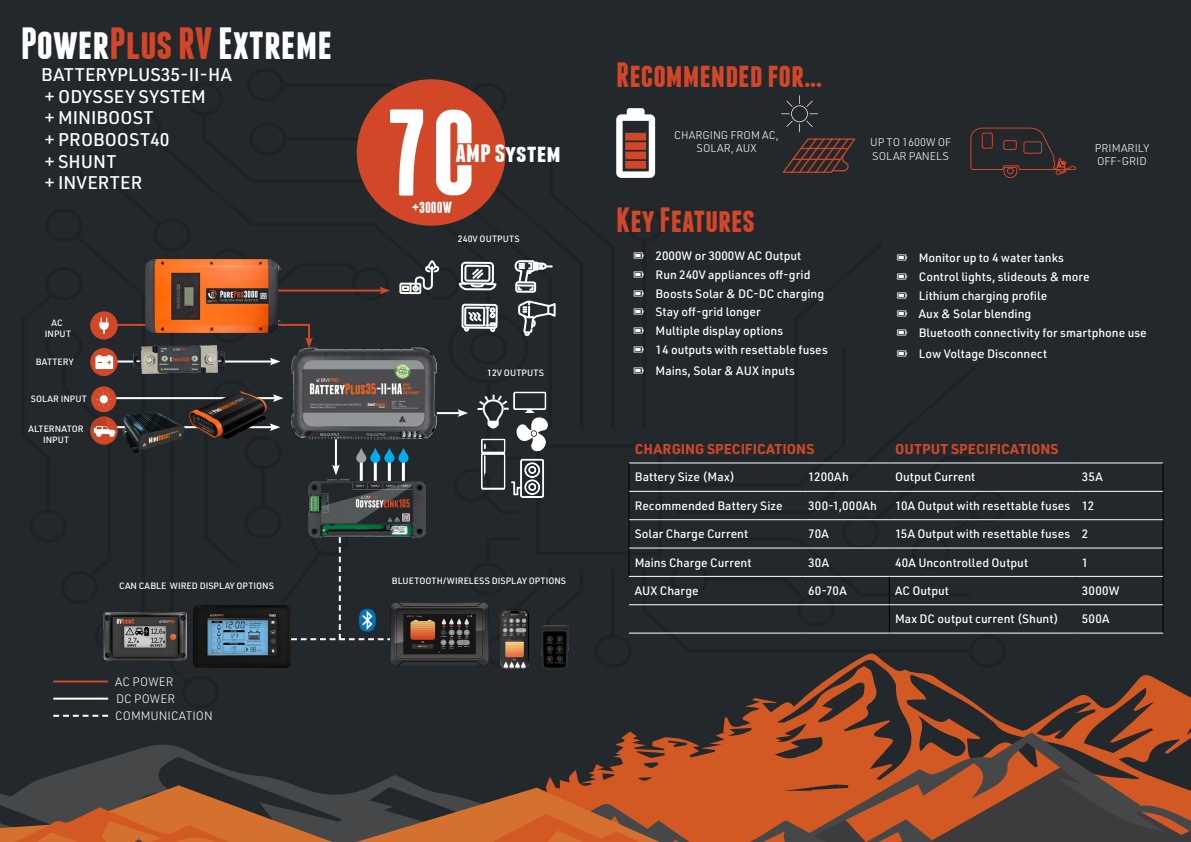
<style>
.page{position:relative;width:1191px;height:842px;background:#fff}
.page>*{position:absolute;margin:0;border:0;box-sizing:border-box;transform-origin:0 0}
.t1{font:700 123px "Franchise";color:#fff}
.t2{font:700 45px "Franchise";color:#fff}
.t3{font:700 35px "Franchise";color:#d14728}
.t4{font:700 25px "Franchise";color:#fff;scale:1.19 1}
.t5{font:500 18px/21.6px "URWDIN";letter-spacing:.005em;color:#fff}
.t6{font:700 16px "Franchise";color:#fff}
.t7{font:700 14px "URWDIN";letter-spacing:.005em;color:#d14728}
.t8{font:500 12px/18.6px "URWDIN";color:#fff}
.t9{font:300 12px/17.3px "URWDIN";color:#fff}
.t10{font:500 12px "URWDIN";letter-spacing:.025em;color:#fff}
.t11{font:300 11px/13.2px "URWDIN";color:#fff}
.t12{font:500 9px/10.8px "URWDIN";color:#fff;text-align:center}
.s1{color:#d14728}
</style>
<div class="page">
<div style="left:0;top:0;width:1191px;height:742px;background:#22282c"></div>
<div style="left:21px;top:68px;width:985px;height:641px;background:#22282c"></div>
<svg style="left:546px;top:652px;width:645px;height:114px;background:#4d3429"></svg>
<svg style="left:0;top:742px;width:557px;height:43px;background:#272c30"></svg>
<svg style="left:92px;top:766px;width:713px;height:19px;background:#5c3b2d"></svg>
<svg style="left:805px;top:732px;width:386px;height:110px;background:#83482e"></svg>
<svg style="left:0;top:785px;width:857px;height:18px;background:#7a4831"></svg>
<svg style="left:0;top:803px;width:1118px;height:39px;background:#985531"></svg>
<svg style="left:616px;top:108px;width:39px;height:70px"></svg>
<svg style="left:781px;top:95px;width:37px;height:37px"></svg>
<svg style="left:782px;top:138px;width:73px;height:35px;background:#4c2f2a"></svg>
<svg style="left:970px;top:127px;width:106px;height:96px;background:#2b292b"></svg>
<div style="left:357px;top:79px;width:149px;height:147px;background:#d14728;border-radius:50%"></div>
<svg style="left:436px;top:110px;width:35px;height:85px"></svg>
<hr style="left:629px;top:463px;width:173px;height:1px;background:#fff">
<hr style="left:802px;top:463px;width:87px;height:1px;background:#fff">
<hr style="left:889px;top:463px;width:187px;height:1px;background:#fff">
<hr style="left:1076px;top:463px;width:87px;height:1px;background:#fff">
<svg style="left:889px;top:577px;width:1px;height:56px"></svg>
<svg style="left:1162px;top:463px;width:1px;height:170px"></svg>
<hr style="left:629px;top:491px;width:173px;height:1px;background:#fff">
<hr style="left:802px;top:491px;width:87px;height:1px;background:#fff">
<hr style="left:889px;top:491px;width:187px;height:1px;background:#fff">
<hr style="left:1076px;top:491px;width:86px;height:1px;background:#fff">
<hr style="left:629px;top:519px;width:173px;height:1px;background:#fff">
<hr style="left:802px;top:519px;width:87px;height:1px;background:#fff">
<hr style="left:889px;top:519px;width:187px;height:1px;background:#fff">
<hr style="left:1076px;top:519px;width:86px;height:1px;background:#fff">
<hr style="left:629px;top:548px;width:173px;height:1px;background:#fff">
<hr style="left:802px;top:548px;width:87px;height:1px;background:#fff">
<hr style="left:889px;top:548px;width:187px;height:1px;background:#fff">
<hr style="left:1076px;top:548px;width:86px;height:1px;background:#fff">
<hr style="left:629px;top:576px;width:173px;height:1px;background:#fff">
<hr style="left:802px;top:576px;width:87px;height:1px;background:#fff">
<hr style="left:889px;top:576px;width:187px;height:1px;background:#fff">
<hr style="left:1076px;top:576px;width:86px;height:1px;background:#fff">
<hr style="left:629px;top:605px;width:173px;height:1px;background:#fff">
<hr style="left:802px;top:605px;width:87px;height:1px;background:#fff">
<hr style="left:889px;top:605px;width:187px;height:1px;background:#fff">
<hr style="left:1076px;top:605px;width:86px;height:1px;background:#fff">
<hr style="left:629px;top:633px;width:173px;height:1px;background:#fff">
<hr style="left:802px;top:633px;width:87px;height:1px;background:#fff">
<hr style="left:889px;top:633px;width:187px;height:1px;background:#fff">
<hr style="left:1076px;top:633px;width:87px;height:1px;background:#fff">
<hr style="left:437px;top:412px;width:24px;height:2px;background:#fff">
<svg style="left:457px;top:409px;width:11px;height:8px"></svg>
<svg style="left:475px;top:391px;width:187px;height:185px;background:#2d3336"></svg>
<img style="left:541px;top:625px;width:27px;height:44px">
<img style="left:500px;top:609px;width:28px;height:59px">
<svg style="left:53px;top:259px;width:386px;height:460px;background:#2a2e32"></svg>
<div style="left:399px;top:283px;width:22px;height:11px;border:2px solid #fff"></div>
<svg style="left:463px;top:307px;width:33px;height:25px"></svg>
<div style="left:461px;top:304px;width:37px;height:25px;border:2px solid #fff;border-radius:2px"></div>
<svg style="left:457px;top:267px;width:41px;height:24px"></svg>
<div style="left:464px;top:265px;width:26px;height:17px;border:2px solid #fff;border-radius:2px"></div>
<div style="left:461px;top:262px;width:33px;height:23px;border:2px solid #fff;border-radius:3px"></div>
<svg style="left:514px;top:259px;width:38px;height:33px"></svg>
<div style="left:515px;top:281px;width:21px;height:12px;border:2px solid #fff;border-radius:2px"></div>
<svg style="left:517px;top:300px;width:40px;height:35px"></svg>
<img style="left:133px;top:345px;width:91px;height:29px">
<img style="left:145px;top:260px;width:137px;height:72px">
<img style="left:291px;top:348px;width:146px;height:91px">
<img style="left:308px;top:479px;width:117px;height:58px">
<img style="left:390px;top:602px;width:99px;height:64px">
<img style="left:189px;top:391px;width:77px;height:48px">
<img style="left:115px;top:394px;width:77px;height:75px">
<svg style="left:634px;top:253px;width:10px;height:6px"></svg>
<svg style="left:634px;top:271px;width:10px;height:6px"></svg>
<svg style="left:634px;top:290px;width:10px;height:6px"></svg>
<svg style="left:634px;top:309px;width:10px;height:6px"></svg>
<svg style="left:634px;top:327px;width:10px;height:6px"></svg>
<svg style="left:634px;top:346px;width:10px;height:6px"></svg>
<svg style="left:634px;top:367px;width:10px;height:6px"></svg>
<svg style="left:897px;top:255px;width:10px;height:6px"></svg>
<svg style="left:897px;top:273px;width:10px;height:7px"></svg>
<svg style="left:897px;top:292px;width:10px;height:6px"></svg>
<svg style="left:897px;top:311px;width:10px;height:6px"></svg>
<svg style="left:897px;top:329px;width:10px;height:6px"></svg>
<svg style="left:897px;top:350px;width:10px;height:7px"></svg>
<h2 class="t2" style="left:21px;top:22px;width:313px">Power<span class="s1">Plus RV</span> Extreme</h2>
<h3 class="t5" style="left:41px;top:63px;width:192px">BATTERYPLUS35-II-HA + ODYSSEY SYSTEM<br>+ MINIBOOST<br>+ PROBOOST40<br>+ SHUNT<br>+ INVERTER</h3>
<p class="t12" style="left:45px;top:317px;width:28px">AC<br>INPUT</p>
<p class="t12" style="left:36px;top:356px;width:39px">BATTERY</p>
<p class="t12" style="left:31px;top:393px;width:58px">SOLAR INPUT</p>
<p class="t12" style="left:29px;top:423px;width:57px">ALTERNATOR<br>INPUT</p>
<p class="t12" style="left:119px;top:580px;width:156px">CAN CABLE WIRED DISPLAY OPTIONS</p>
<p class="t9" style="left:115px;top:672px;width:99px">AC POWER<br>DC POWER<br>COMMUNICATION</p>
<h1 class="t1" style="left:387px;top:95px;width:40px">7</h1>
<h3 class="t4" style="left:455px;top:142px;width:90px">AMP System</h3>
<h3 class="t6" style="left:412px;top:200px;width:41px">+3000W</h3>
<p class="t12" style="left:458px;top:233px;width:63px">240V OUTPUTS</p>
<p class="t12" style="left:487px;top:367px;width:58px">12V OUTPUTS</p>
<p class="t12" style="left:392px;top:575px;width:176px">BLUETOOTH/WIRELESS DISPLAY OPTIONS</p>
<h3 class="t3" style="left:616px;top:59px;width:207px">Recommended for...</h3>
<p class="t11" style="left:674px;top:128px;width:106px;text-align:center">CHARGING FROM AC,<br>SOLAR, AUX</p>
<p class="t11" style="left:870px;top:136px;width:83px">UP TO 1600W OF<br>SOLAR PANELS</p>
<p class="t11" style="left:1094px;top:141px;width:56px">PRIMARILY<br>OFF-GRID</p>
<h3 class="t3" style="left:616px;top:203px;width:140px">Key Features</h3>
<p class="t8" style="left:655px;top:246px;width:174px">2000W or 3000W AC Output<br>Run 240V appliances off-grid<br>Boosts Solar &amp; DC-DC charging<br>Stay off-grid longer<br>Multiple display options<br>14 outputs with resettable fuses</p>
<p class="t8" style="left:655px;top:361px;width:141px">Mains, Solar &amp; AUX inputs</p>
<p class="t8" style="left:918px;top:248px;width:229px">Monitor up to 4 water tanks<br>Control lights, slideouts &amp; more<br>Lithium charging profile<br>Aux &amp; Solar blending<br>Bluetooth connectivity for smartphone use</p>
<p class="t8" style="left:918px;top:344px;width:130px">Low Voltage Disconnect</p>
<p class="t7" style="left:635px;top:439px;width:181px">CHARGING SPECIFICATIONS</p>
<p class="t7" style="left:895px;top:439px;width:165px">OUTPUT SPECIFICATIONS</p>
<p class="t8" style="left:635px;top:467px;width:102px">Battery Size (Max)</p>
<p class="t8" style="left:808px;top:467px;width:42px">1200Ah</p>
<p class="t8" style="left:895px;top:467px;width:82px">Output Current</p>
<p class="t8" style="left:1082px;top:467px;width:22px">35A</p>
<p class="t8" style="left:635px;top:496px;width:150px">Recommended Battery Size</p>
<p class="t10" style="left:808px;top:497px;width:70px">300-1,000Ah</p>
<p class="t8" style="left:895px;top:496px;width:201px">10A Output with resettable fuses 12</p>
<p class="t8" style="left:635px;top:524px;width:115px">Solar Charge Current</p>
<p class="t8" style="left:808px;top:524px;width:22px">70A</p>
<p class="t8" style="left:895px;top:524px;width:195px">15A Output with resettable fuses 2</p>
<p class="t8" style="left:635px;top:552px;width:118px">Mains Charge Current</p>
<p class="t8" style="left:808px;top:552px;width:22px">30A</p>
<p class="t8" style="left:895px;top:552px;width:135px">40A Uncontrolled Output</p>
<p class="t8" style="left:1082px;top:552px;width:8px">1</p>
<p class="t8" style="left:635px;top:581px;width:65px">AUX Charge</p>
<p class="t8" style="left:808px;top:581px;width:40px">60-70A</p>
<p class="t8" style="left:895px;top:581px;width:55px">AC Output</p>
<p class="t8" style="left:1082px;top:581px;width:39px">3000W</p>
<p class="t8" style="left:895px;top:609px;width:165px">Max DC output current (Shunt)</p>
<p class="t8" style="left:1082px;top:609px;width:29px">500A</p>
</div>
